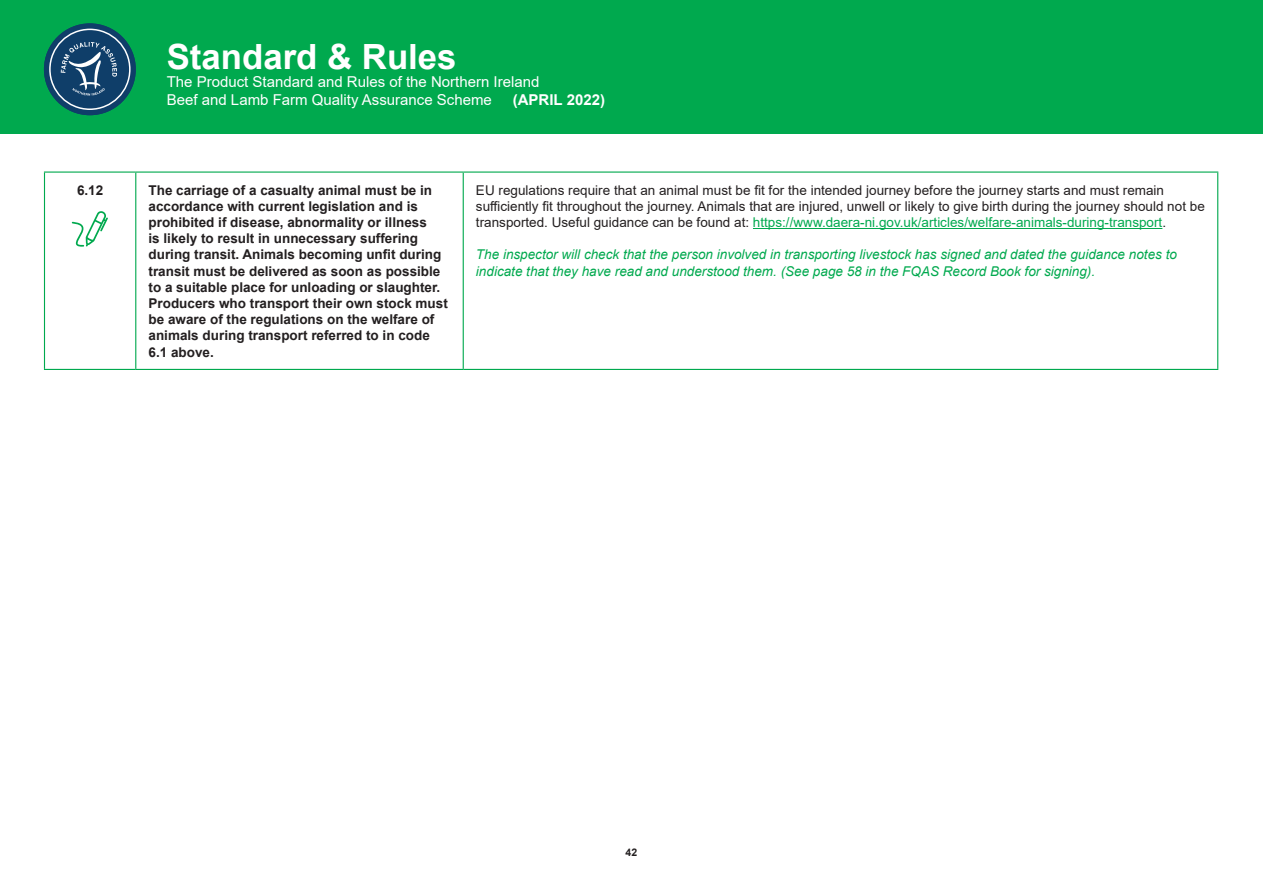
<style>
.page{position:relative;width:1263px;height:893px;background:#fff}
.page>*{position:absolute;margin:0;border:0;box-sizing:border-box;transform-origin:0 0}
.t1{font:700 34.8px "Arial";color:#fff}
.t2{font:15px/18px "Arial";color:#fff}
.t3{font:700 15px "Arial";color:#fff}
.t4{font:700 13.5px/16.2px "Arial";color:#231f20}
.t5{font:13.5px/16.2px "Arial";color:#231f20}
.t6{font:italic 13.5px/16.2px "Arial";color:#00a94e}
.t7{font:700 10.5px "Arial";color:#231f20}
.s1{color:#00a94e}
</style>
<div class="page">
<div style="left:0;top:0;width:1263px;height:134px;background:#00a94e"></div>
<svg style="left:44px;top:23px;width:92px;height:92px;fill:#0f3e69"></svg>
<div style="left:50px;top:29px;width:80px;height:80px;background:#0f3e69;border-radius:50%"></div>
<div style="left:49px;top:29px;width:82px;height:81px;border:2px solid #fff;border-radius:50%"></div>
<svg style="left:61px;top:42px;width:56px;height:54px"></svg>
<hr style="left:44px;top:171px;width:92px;height:2px;background:#00a94e">
<hr style="left:44px;top:173px;width:1px;height:196px;background:#00a94e">
<hr style="left:136px;top:171px;width:327px;height:2px;background:#00a94e">
<hr style="left:135px;top:173px;width:1px;height:196px;background:#00a94e">
<hr style="left:463px;top:171px;width:755px;height:2px;background:#00a94e">
<hr style="left:463px;top:173px;width:1px;height:196px;background:#00a94e">
<hr style="left:1217px;top:173px;width:1px;height:196px;background:#00a94e">
<hr style="left:44px;top:369px;width:92px;height:1px;background:#00a94e">
<hr style="left:136px;top:369px;width:327px;height:1px;background:#00a94e">
<hr style="left:463px;top:369px;width:755px;height:1px;background:#00a94e">
<hr style="left:753px;top:228px;width:409px;height:1px;background:#00a94e">
<svg style="left:72px;top:211px;width:36px;height:36px"></svg>
<h1 class="t1" style="left:167px;top:34px;width:291px">Standard &amp; Rules</h1>
<p class="t2" style="left:167px;top:73px;width:374px">The Product Standard and Rules of the Northern Ireland<br>Beef and Lamb Farm Quality Assurance Scheme</p>
<p class="t3" style="left:513px;top:90px;width:94px">(APRIL 2022)</p>
<p class="t4" style="left:77px;top:182px;width:28px">6.12</p>
<p class="t4" style="left:149px;top:182px;width:301px">The carriage of a casualty animal must be in accordance with current legislation and is prohibited if disease, abnormality or illness<br>is likely to result in unnecessary suffering during transit. Animals becoming unfit during transit must be delivered as soon as possible to a suitable place for unloading or slaughter.<br>Producers who transport their own stock must be aware of the regulations on the welfare of animals during transport referred to in code 6.1 above.</p>
<p class="t5" style="left:476px;top:182px;width:730px">EU regulations require that an animal must be fit for the intended journey before the journey starts and must remain sufficiently fit throughout the journey. Animals that are injured, unwell or likely to give birth during the journey should not be transported. Useful guidance can be found at: <span class="s1">https://www.daera-ni.gov.uk/articles/welfare-animals-during-transport</span>.</p>
<p class="t6" style="left:476px;top:247px;width:702px">The inspector will check that the person involved in transporting livestock has signed and dated the guidance notes to indicate that they have read and understood them. (See page 58 in the FQAS Record Book for signing).</p>
<p class="t7" style="left:626px;top:845px;width:13px">42</p>
</div>
